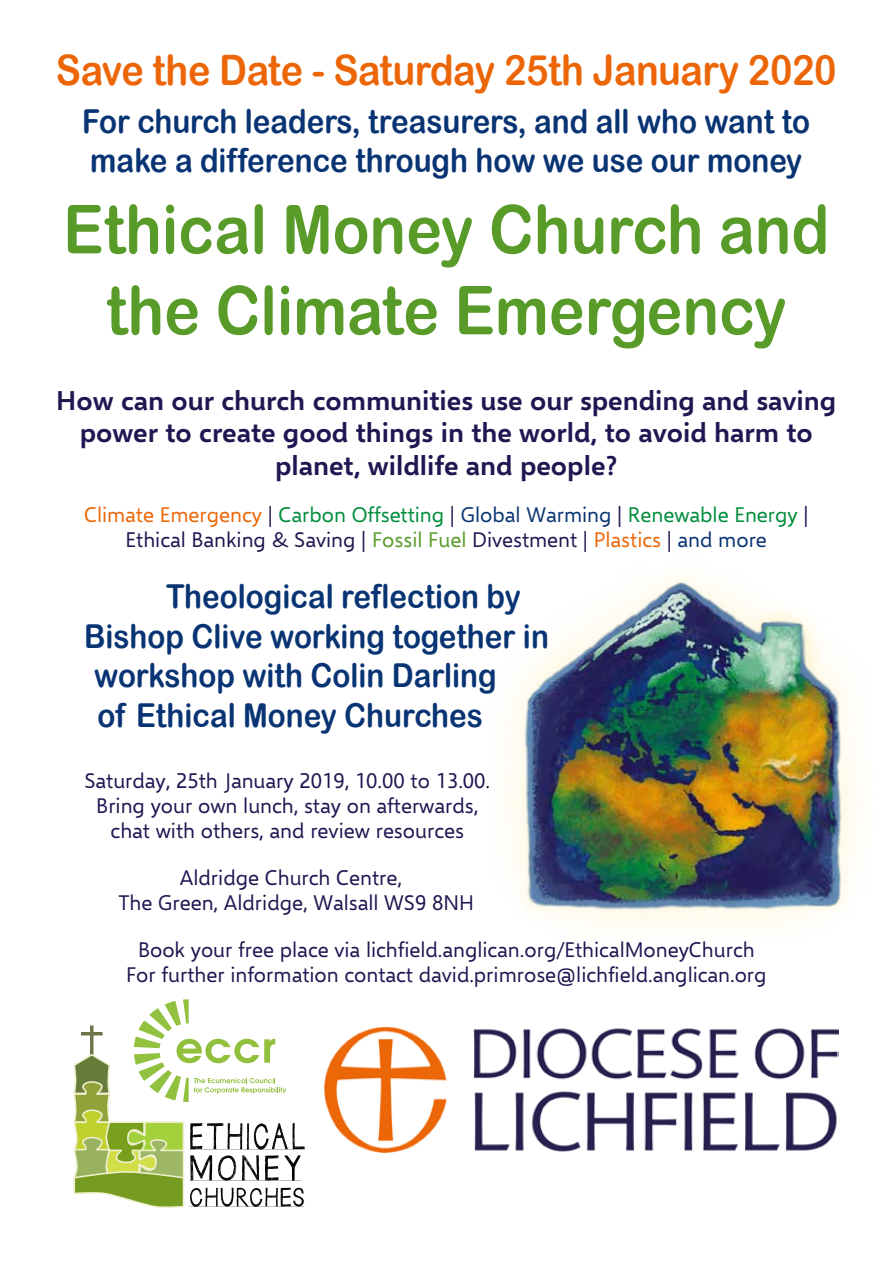
<style>
.page{position:relative;width:893px;height:1263px;background:#fff}
.page>*{position:absolute;margin:0;border:0;box-sizing:border-box;transform-origin:0 0}
.t1{font:67.5px/81px "Arial Rounded MT Bold";color:#589b28;text-align:center;scale:.9 1}
.t2{font:42px "Arial Rounded MT Bold";letter-spacing:-.01em;color:#ec6608;scale:.9 1}
.t3{font:33px/39.6px "Arial Rounded MT Bold";color:#093473;scale:.9 1}
.t4{font:600 27px/32.4px "Selawik";color:#211651;text-align:center}
.t5{font:21px/25.2px "Selawik";color:#211651;text-align:center}
.s1{color:#ec6608}
.s2{color:#008d3c}
.s3{color:#093473}
.s4{color:#589b28}
</style>
<div class="page">
<img style="left:325px;top:1027px;width:514px;height:125px">
<svg style="left:73px;top:999px;width:232px;height:209px"></svg>
<img style="left:507px;top:575px;width:353px;height:353px">
<h2 class="t2" style="left:56px;top:45px;width:869px">Save the Date - Saturday 25th January 2020</h2>
<h3 class="t3" style="left:82px;top:101px;width:810px">For church leaders, treasurers, and all who want to make a difference through how we use our money</h3>
<h1 class="t1" style="left:63px;top:188px;width:853px">Ethical Money Church and the Climate Emergency</h1>
<p class="t4" style="left:56px;top:385px;width:781px">How can our church communities use our spending and saving power to create good things in the world, to avoid harm to planet, wildlife and people?</p>
<p class="t5" style="left:84px;top:502px;width:726px"><span class="s1">Climate Emergency</span> | <span class="s2">Carbon Offsetting</span> | <span class="s3">Global Warming</span> | <span class="s2">Renewable Energy</span> |<br>Ethical Banking &amp; Saving | <span class="s4">Fossil Fuel</span> Divestment | <span class="s1">Plastics</span> | <span class="s3">and more</span></p>
<h3 class="t3" style="left:166px;top:576px;width:396px">Theological reflection by</h3>
<h3 class="t3" style="left:84px;top:616px;width:518px">Bishop Clive working together in</h3>
<h3 class="t3" style="left:94px;top:655px;width:449px">workshop with Colin Darling</h3>
<h3 class="t3" style="left:98px;top:695px;width:430px">of Ethical Money Churches</h3>
<p class="t5" style="left:84px;top:768px;width:407px">Saturday, 25th January 2019, 10.00 to 13.00.<br>Bring your own lunch, stay on afterwards, chat with others, and review resources</p>
<p class="t5" style="left:118px;top:866px;width:357px">Aldridge Church Centre,<br>The Green, Aldridge, Walsall WS9 8NH</p>
<p class="t5" style="left:126px;top:938px;width:642px">Book your free place via lichfield.anglican.org/EthicalMoneyChurch<br>For further information contact david.primrose@lichfield.anglican.org</p>
</div>
